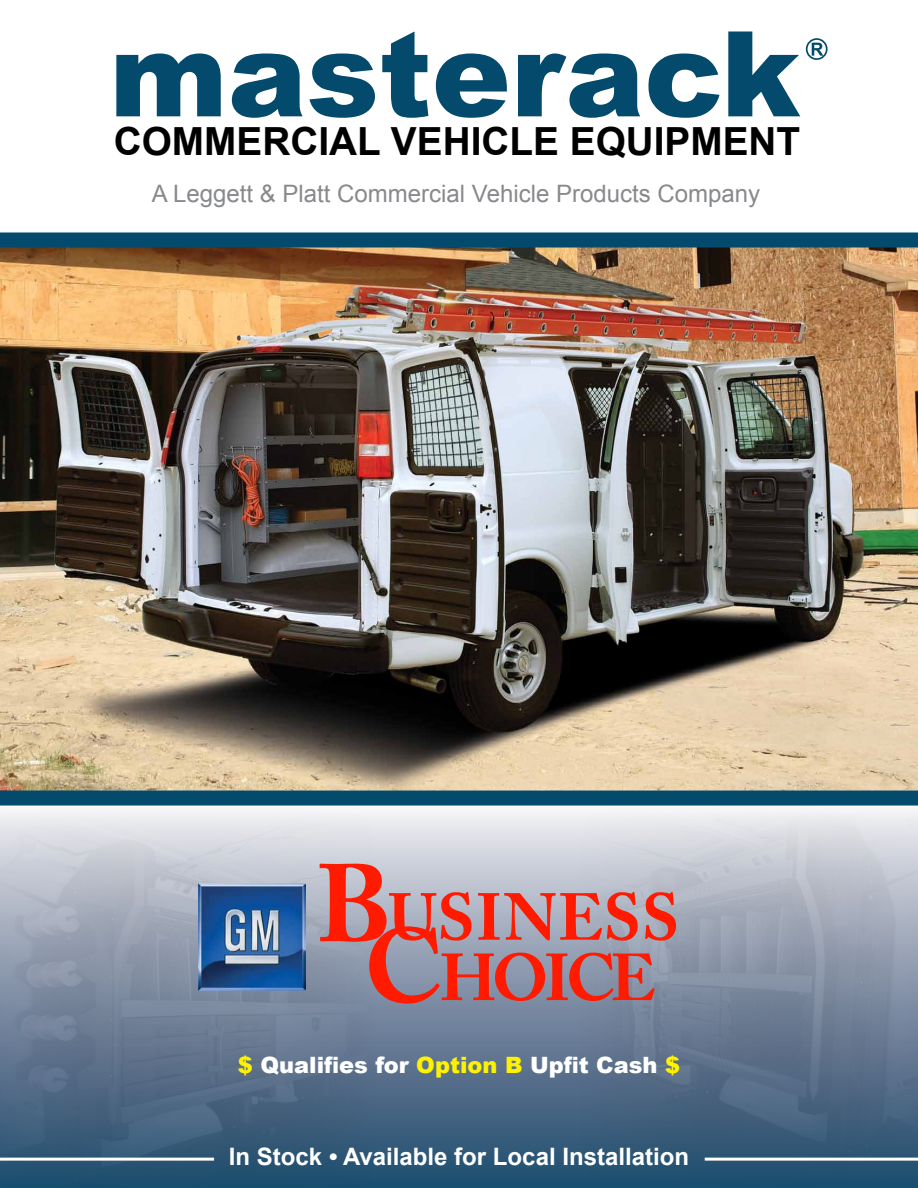
<style>
.page{position:relative;width:918px;height:1188px;background:#fff}
.page>*{position:absolute;margin:0;border:0;box-sizing:border-box;transform-origin:0 0}
.t1{font:700 65.55px/60.3px "Adobe Caslon Pro";letter-spacing:.005em;color:#ff1a00;text-align:center}
.t2{font:700 38.85px "Arial";color:#000}
.t3{font:24px "Arial";color:#87898c}
.t4{font:700 24px "Arial";color:#fff}
.t5{font:900 22.5px "Arial";color:#fff}
.s1{font-size:108.9px}
.s2{font-size:104.55px}
.s3{color:#fff200}
</style>
<div class="page">
<div style="left:0;top:804px;width:918px;height:384px;background:linear-gradient(to bottom,#eee8ee,#1a4267)"></div>
<img style="left:578px;top:806px;width:340px;height:382px">
<img style="left:0;top:806px;width:378px;height:382px">
<img style="left:0;top:248px;width:918px;height:543px">
<hr style="left:0;top:1158px;width:214px;height:3px;background:#fff">
<hr style="left:705px;top:1158px;width:213px;height:3px;background:#fff">
<img style="left:198px;top:884px;width:107px;height:107px">
<svg style="left:812px;top:43px;width:11px;height:13px"></svg>
<div style="left:806px;top:38px;width:22px;height:22px;border:2px solid #034a6c;border-radius:50%"></div>
<svg style="left:116px;top:54px;width:105px;height:62px"></svg>
<svg style="left:232px;top:54px;width:71px;height:64px"></svg>
<svg style="left:309px;top:54px;width:66px;height:64px"></svg>
<svg style="left:382px;top:32px;width:46px;height:86px"></svg>
<svg style="left:436px;top:54px;width:71px;height:64px"></svg>
<svg style="left:518px;top:54px;width:122px;height:64px"></svg>
<svg style="left:648px;top:53px;width:72px;height:65px"></svg>
<svg style="left:728px;top:32px;width:72px;height:84px"></svg>
<div style="left:0;top:232px;width:918px;height:16px;background:#034a6c"></div>
<div style="left:0;top:791px;width:918px;height:15px;background:#034a6c"></div>
<h2 class="t2" style="left:114px;top:116px;width:688px">COMMERCIAL VEHICLE EQUIPMENT</h2>
<p class="t3" style="left:152px;top:178px;width:610px">A Leggett &amp; Platt Commercial Vehicle Products Company</p>
<h1 class="t1" style="left:316px;top:887px;width:364px"><span class="s1">B</span>USINESS<br><span class="s2">C</span>HOICE</h1>
<p class="t5" style="left:238px;top:1049px;width:444px"><span class="s3">$</span> Qualifies for <span class="s3">Option B</span> Upfit Cash <span class="s3">$</span></p>
<p class="t4" style="left:229px;top:1141px;width:462px">In Stock • Available for Local Installation</p>
</div>
